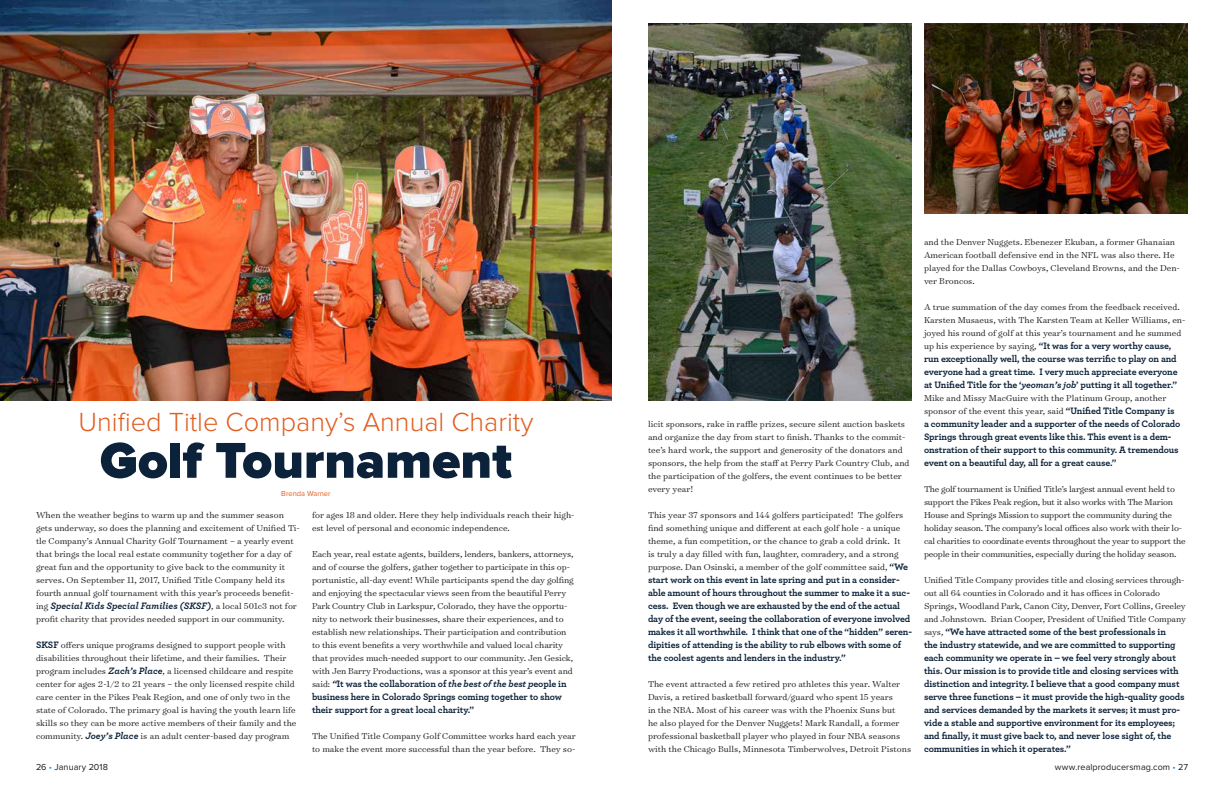
<style>
.page{position:relative;width:1224px;height:792px;background:#fff}
.page>*{position:absolute;margin:0;border:0;box-sizing:border-box;transform-origin:0 0}
.t1{font:900 52.2px "Proxima Nova";color:#0c223a}
.t2{font:300 27.2px "Proxima Nova";color:#e05e20}
.t3{font:300 9.8px/13px "Surveyor Text";color:#1c1b1a}
.t4{font:700 9.8px/13px "Archer Pro";letter-spacing:-.01em;color:#0c223a}
.t5{font:300 9.8px/13px "Surveyor Text";letter-spacing:-.02em;color:#1c1b1a}
.t6{font:italic 700 9.8px "Archer Pro";color:#0c223a}
.t7{font:9px "Proxima Nova";letter-spacing:.01em;color:#1c1b1a}
.t8{font:7.5px "Proxima Nova";color:#e05e20}
.s1{font-family:"Surveyor Text";font-weight:300;font-style:normal;color:#1c1b1a}
.s2{font-family:"Archer Pro";font-weight:700;color:#0c223a}
.s3{font-family:"Archer Pro";font-weight:700;font-style:italic;color:#0c223a}
.s4{font-family:"Surveyor Text";font-weight:300;color:#1c1b1a}
.s5{font-style:italic}
.s6{color:#0098dd}
</style>
<div class="page">
<img style="left:0;top:0;width:612px;height:401px">
<img style="left:648px;top:24px;width:264px;height:377px">
<img style="left:924px;top:24px;width:264px;height:190px">
<h2 class="t2" style="left:79px;top:410px;width:456px">Unified Title Company’s Annual Charity</h2>
<h1 class="t1" style="left:100px;top:437px;width:414px">Golf Tournament</h1>
<p class="t3" style="left:36px;top:508px;width:265px">When the weather begins to warm up and the summer season gets underway, so does the planning and excitement of Unified Ti&shy;tle Company’s Annual Charity Golf Tournament – a yearly event that brings the local real estate community together for a day of great fun and the opportunity to give back to the community it serves. On September 11, 2017, Unified Title Company held its fourth annual golf tournament with this year’s proceeds benefit-</p>
<p class="t6" style="left:36px;top:598px;width:262px"><span class="s1">ing</span> Special Kids Special Families (SKSF)<span class="s1">, a local 501c3 not for</span></p>
<p class="t3" style="left:36px;top:612px;width:250px">profit charity that provides needed support in our community.</p>
<p class="t3" style="left:36px;top:638px;width:262px"><span class="s2">SKSF</span> offers unique programs designed to support people with disabilities throughout their lifetime, and their families. Their program includes <span class="s3">Zach’s Place</span>, a licensed childcare and respite center for ages 2-1/2 to 21 years – the only licensed respite child care center in the Pikes Peak Region, and one of only two in the state of Colorado. The primary goal is having the youth learn life skills so they can be more active members of their family and the community. <span class="s3">Joey’s Place</span> is an adult center-based day program</p>
<p class="t8" style="left:281px;top:490px;width:51px">Brenda Warner</p>
<p class="t3" style="left:312px;top:508px;width:264px">for ages 18 and older. Here they help individuals reach their high&shy;est level of personal and economic independence.</p>
<p class="t3" style="left:312px;top:547px;width:263px">Each year, real estate agents, builders, lenders, bankers, attorneys, and of course the golfers, gather together to participate in this op&shy;portunistic, all-day event! While participants spend the day golfing and enjoying the spectacular views seen from the beautiful Perry Park Country Club in Larkspur, Colorado, they have the opportu&shy;nity to network their businesses, share their experiences, and to establish new relationships. Their participation and contribution to this event benefits a very worthwhile and valued local charity that provides much-needed support to our community. Jen Gesick, with Jen Barry Productions, was a sponsor at this year’s event and</p>
<p class="t4" style="left:312px;top:676px;width:256px"><span class="s4">said:</span> <span class="s5">“</span>It was the collaboration of <span class="s5">the best of the best p</span>eople in business here in Colorado Springs coming together to show their support for a great local charity.”</p>
<p class="t3" style="left:312px;top:729px;width:265px">The Unified Title Company Golf Committee works hard each year to make the event more successful than the year before. They so-</p>
<p class="t3" style="left:648px;top:417px;width:263px">licit sponsors, rake in raffle prizes, secure silent auction baskets and organize the day from start to finish. Thanks to the commit&shy;tee’s hard work, the support and generosity of the donators and sponsors, the help from the staff at Perry Park Country Club, and the participation of the golfers, the event continues to be better every year!</p>
<p class="t3" style="left:648px;top:508px;width:262px">This year 37 sponsors and 144 golfers participated! The golfers find something unique and different at each golf hole - a unique theme, a fun competition, or the chance to grab a cold drink. It is truly a day filled with fun, laughter, comradery, and a strong purpose. Dan Osinski, a member of the golf committee said, <span class="s2">“We</span></p>
<p class="t4" style="left:648px;top:573px;width:266px">start work on this event in late spring and put in a consider&shy;able amount of hours throughout the summer to make it a suc&shy;cess. Even though we are exhausted by the end of the actual day of the event, seeing the collaboration of everyone involved makes it all worthwhile. I think that one of the “hidden” seren&shy;dipities of attending is the ability to rub elbows with some of the coolest agents and lenders in the industry.”</p>
<p class="t3" style="left:648px;top:677px;width:265px">The event attracted a few retired pro athletes this year. Walter Davis, a retired basketball forward/guard who spent 15 years<br>in the NBA. Most of his career was with the Phoenix Suns but<br>he also played for the Denver Nuggets! Mark Randall, a former professional basketball player who played in four NBA seasons with the Chicago Bulls, Minnesota Timberwolves, Detroit Pistons</p>
<p class="t3" style="left:924px;top:235px;width:257px">and the Denver Nuggets. Ebenezer Ekuban, a former Ghanaian American football defensive end in the NFL was also there. He played for the Dallas Cowboys, Cleveland Browns, and the Den&shy;ver Broncos.</p>
<p class="t3" style="left:924px;top:300px;width:263px">A true summation of the day comes from the feedback received.<br>Karsten Musaeus, with The Karsten Team at Keller Williams, en&shy;joyed his round of golf at this year’s tournament and he summed</p>
<p class="t4" style="left:924px;top:339px;width:255px"><span class="s4">up his experience by saying,</span> “It was for a very worthy cause, run exceptionally well, the course was terrific to play on and everyone had a great time. I very much appreciate everyone at Unified Title for the ‘<span class="s5">yeoman’s job</span>’ putting it all together.”</p>
<p class="t3" style="left:924px;top:391px;width:252px">Mike and Missy MacGuire with the Platinum Group, another sponsor of the event this year, said <span class="s2">“Unified Title Company is</span></p>
<p class="t4" style="left:924px;top:417px;width:258px">a community leader and a supporter of the needs of Colorado Springs through great events like this. This event is a dem&shy;onstration of their support to this community. A tremendous event on a beautiful day, all for a great cause.”</p>
<p class="t5" style="left:924px;top:482px;width:263px">The golf tournament is Unified Title’s largest annual event held to support the Pikes Peak region, but it also works with The Marion House and Springs Mission to support the community during the holiday season. The company’s local offices also work with their lo&shy;cal charities to coordinate events throughout the year to support the people in their communities, especially during the holiday season.</p>
<p class="t3" style="left:924px;top:573px;width:264px">Unified Title Company provides title and closing services through&shy;out all 64 counties in Colorado and it has offices in Colorado Springs, Woodland Park, Canon City, Denver, Fort Collins, Greeley and Johnstown. Brian Cooper, President of Unified Title Company</p>
<p class="t4" style="left:924px;top:625px;width:262px"><span class="s4">says,</span> “We have attracted some of the best professionals in<br>the industry statewide, and we are committed to supporting each community we operate in – we feel very strongly about this. Our mission is to provide title and closing services with distinction and integrity. I believe that a good company must serve three functions – it must provide the high-quality goods and services demanded by the markets it serves; it must pro&shy;vide a stable and supportive environment for its employees; and finally, it must give back to, and never lose sight of, the communities in which it operates.”</p>
<p class="t7" style="left:36px;top:763px;width:74px">26 <span class="s6">•</span> January 2018</p>
<p class="t7" style="left:1055px;top:763px;width:135px">www.realproducersmag.com <span class="s6">•</span> 27</p>
</div>
